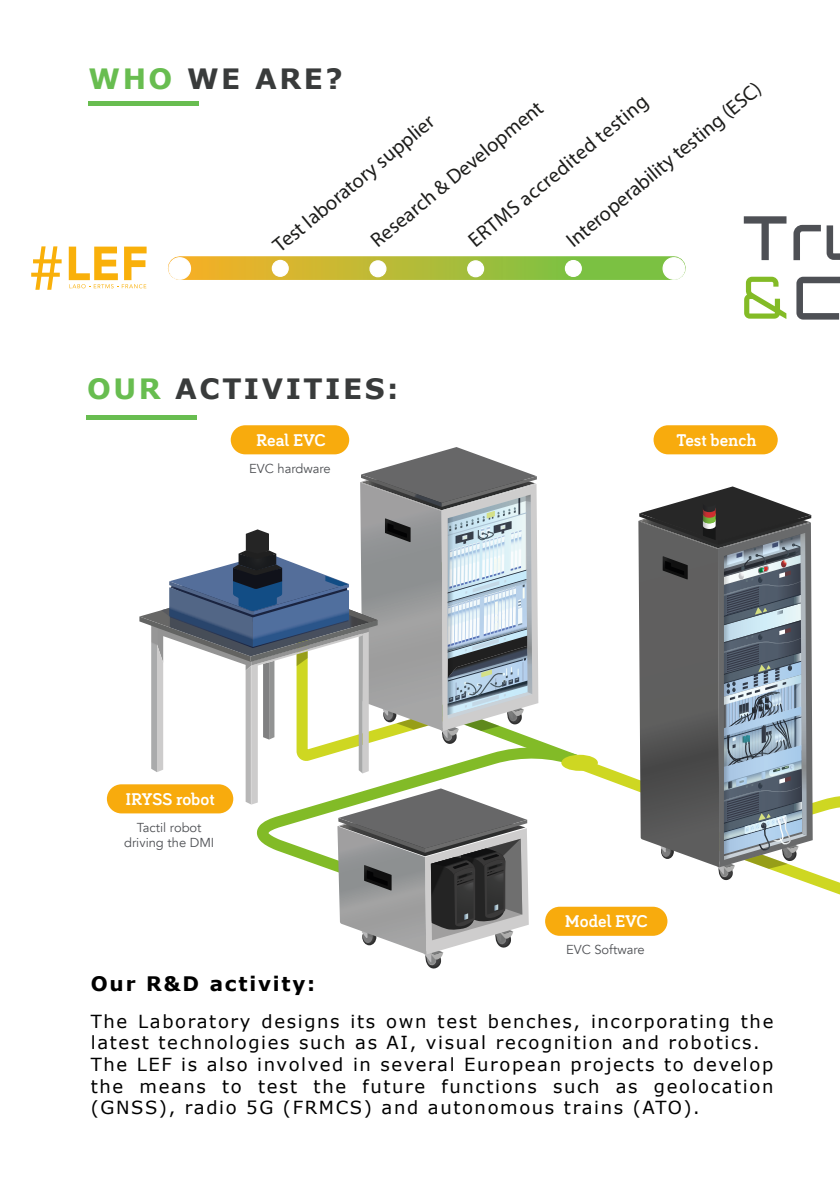
<style>
.page{position:relative;width:840px;height:1191px;background:#fff}
.page>*{position:absolute;margin:0;border:0;box-sizing:border-box;transform-origin:0 0}
.CORPORATE-COVER{font:700 28px "Verdana";letter-spacing:.09em;color:#393b3b}
.t1{font:20.6px "Myriad Pro";color:#1d1d1b}
.MEDIUM_TITLE_BLUE{font:700 20px "Verdana";letter-spacing:.09em;color:#000}
.MEDIUM_TITLE_BLUE-2{font:18px/21.6px "Verdana";letter-spacing:.09em;color:#000}
.t2{font:700 17.4px "Bariol Serif";color:#fff}
.t3{font:13px/15.6px "Avenir";color:#4e5054;text-align:center}
.s1{color:#68bd50}
</style>
<div class="page">
<div style="left:88px;top:101px;width:111px;height:5px;background:#68bd50"></div>
<div style="left:86px;top:415px;width:111px;height:5px;background:#68bd50"></div>
<svg style="left:743px;top:216px;width:43px;height:44px"></svg>
<svg style="left:744px;top:277px;width:42px;height:42px"></svg>
<svg style="left:793px;top:225px;width:46px;height:94px"></svg>
<svg style="left:31px;top:246px;width:31px;height:44px"></svg>
<svg style="left:69px;top:247px;width:77px;height:41px"></svg>
<div style="left:180px;top:256px;width:493px;height:24px;background:linear-gradient(to right,#f7b42d,#6ac447)"></div>
<div style="left:662px;top:258px;width:22px;height:21px;background:#fff;border-radius:50%"></div>
<div style="left:662px;top:257px;width:23px;height:23px;border:1px solid #fff;border-radius:50%"></div>
<div style="left:565px;top:260px;width:16px;height:16px;background:#fff;border-radius:50%"></div>
<div style="left:564px;top:260px;width:17px;height:17px;border:1px solid #fff;border-radius:50%"></div>
<div style="left:467px;top:261px;width:16px;height:16px;background:#fff;border-radius:50%"></div>
<div style="left:467px;top:260px;width:17px;height:17px;border:1px solid #fff;border-radius:50%"></div>
<div style="left:370px;top:261px;width:15px;height:16px;background:#fff;border-radius:50%"></div>
<div style="left:369px;top:260px;width:17px;height:17px;border:1px solid #fff;border-radius:50%"></div>
<div style="left:272px;top:260px;width:16px;height:16px;background:#fff;border-radius:50%"></div>
<div style="left:271px;top:260px;width:17px;height:17px;border:1px solid #fff;border-radius:50%"></div>
<div style="left:169px;top:258px;width:21px;height:21px;background:#fff;border-radius:50%"></div>
<div style="left:168px;top:257px;width:23px;height:23px;border:1px solid #fff;border-radius:50%"></div>
<div style="left:653px;top:425px;width:124px;height:29px;background:#f8ab0d;border-radius:15px"></div>
<div style="left:230px;top:425px;width:119px;height:29px;background:#f8ab0d;border-radius:15px"></div>
<div style="left:107px;top:784px;width:126px;height:29px;background:#f8ab0d;border-radius:15px"></div>
<svg style="left:139px;top:447px;width:700px;height:522px"></svg>
<div style="left:561px;top:755px;width:36px;height:16px;background:#ced722;border-radius:50%"></div>
<p class="CORPORATE-COVER" style="left:88px;top:59px;width:255px"><span class="s1">WHO</span> WE ARE?</p>
<p class="t1" style="left:561px;top:234px;width:248px;rotate:-40deg">Interoperability testing (ESC)</p>
<p class="t1" style="left:463px;top:234px;width:227px;rotate:-40deg">ERTMS accredited testing</p>
<p class="t1" style="left:365px;top:234px;width:218px;rotate:-40deg">Research &amp; Development</p>
<p class="t1" style="left:268px;top:238px;width:204px;rotate:-40deg">Test laboratory supplier</p>
<p class="CORPORATE-COVER" style="left:87px;top:369px;width:312px"><span class="s1">OUR</span> ACTIVITIES:</p>
<p class="t2" style="left:256px;top:428px;width:71px">Real EVC</p>
<p class="t3" style="left:249px;top:460px;width:83px">EVC hardware</p>
<p class="t2" style="left:125px;top:786px;width:91px">IRYSS robot</p>
<p class="t3" style="left:124px;top:819px;width:92px">Tactil robot driving the DMI</p>
<p class="t2" style="left:676px;top:428px;width:81px">Test bench</p>
<p class="t2" style="left:564px;top:909px;width:84px">Model EVC</p>
<p class="t3" style="left:565px;top:942px;width:80px">EVC Software</p>
<p class="MEDIUM_TITLE_BLUE" style="left:91px;top:969px;width:226px">Our R&amp;D activity:</p>
<p class="MEDIUM_TITLE_BLUE-2" style="left:91px;top:1010px;width:683px">The Laboratory designs its own test benches, incorporating the latest technologies such as AI, visual recognition and robotics.</p>
<p class="MEDIUM_TITLE_BLUE-2" style="left:91px;top:1053px;width:683px;text-align:justify">The LEF is also involved in several European projects to develop the means to test the future functions such as geolocation (GNSS), radio 5G (FRMCS) and autonomous trains (ATO).</p>
</div>
